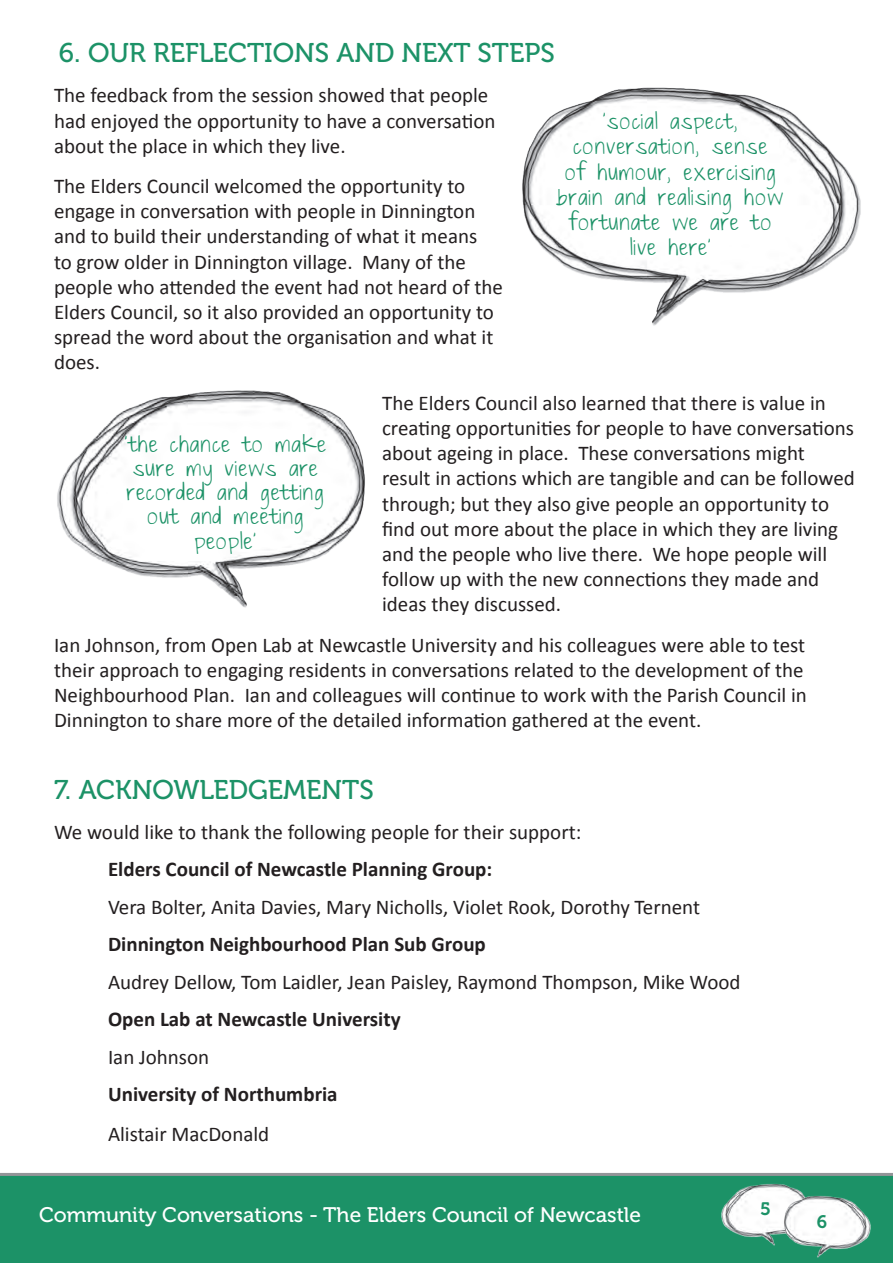
<style>
.page{position:relative;width:893px;height:1263px;background:#fff}
.page>*{position:absolute;margin:0;border:0;box-sizing:border-box;transform-origin:0 0}
.List_Paragraph{font:27px "Museo 500";color:#1c9267}
.t1{font:21px/25.2px "Calibri";color:#231f20}
.List_Paragraph-2{font:21px/25.2px "Just The Way You Are";letter-spacing:.04em;color:#1c9267;text-align:center}
.t2{font:700 21px "Calibri";color:#231f20}
.t3{font:21px "Museo 500";color:#fff}
.t4{font:18px "Museo 700";color:#1c9267}
</style>
<div class="page">
<div style="left:0;top:1174px;width:893px;height:89px;background:#1c9267"></div>
<img style="left:721px;top:1183px;width:82px;height:63px">
<img style="left:783px;top:1193px;width:88px;height:64px">
<hr style="left:0;top:1173px;width:893px;height:3px;background:#939598">
<img style="left:522px;top:87px;width:339px;height:239px">
<img style="left:57px;top:390px;width:308px;height:218px">
<p class="List_Paragraph" style="left:59px;top:38px;width:497px">6. OUR REFLECTIONS AND NEXT STEPS</p>
<p class="t1" style="left:54px;top:83px;width:443px">The feedback from the session showed that people had enjoyed the opportunity to have a conversation about the place in which they live.</p>
<p class="t1" style="left:54px;top:174px;width:450px">The Elders Council welcomed the opportunity to engage in conversation with people in Dinnington and to build their understanding of what it means<br>to grow older in Dinnington village. Many of the people who attended the event had not heard of the Elders Council, so it also provided an opportunity to spread the word about the organisation and what it does.</p>
<p class="t1" style="left:382px;top:390px;width:474px">The Elders Council also learned that there is value in creating opportunities for people to have conversations about ageing in place. These conversations might result in actions which are tangible and can be followed through; but they also give people an opportunity to find out more about the place in which they are living and the people who live there. We hope people will follow up with the new connections they made and ideas they discussed.</p>
<p class="t1" style="left:54px;top:632px;width:754px">Ian Johnson, from Open Lab at Newcastle University and his colleagues were able to test their approach to engaging residents in conversations related to the development of the Neighbourhood Plan. Ian and colleagues will continue to work with the Parish Council in Dinnington to share more of the detailed information gathered at the event.</p>
<p class="List_Paragraph-2" style="left:558px;top:109px;width:227px">‘social aspect, conversation, sense<br>of humour, exercising brain and realising how fortunate we are to live here’</p>
<p class="List_Paragraph-2" style="left:125px;top:433px;width:203px;line-height:24.2px">‘the chance to make sure my views are recorded and getting out and meeting people’</p>
<p class="List_Paragraph" style="left:54px;top:774px;width:321px">7. ACKNOWLEDGEMENTS</p>
<p class="t1" style="left:54px;top:819px;width:529px">We would like to thank the following people for their support:</p>
<p class="t2" style="left:108px;top:856px;width:386px">Elders Council of Newcastle Planning Group:</p>
<p class="t1" style="left:108px;top:894px;width:594px">Vera Bolter, Anita Davies, Mary Nicholls, Violet Rook, Dorothy Ternent</p>
<p class="t2" style="left:108px;top:931px;width:379px">Dinnington Neighbourhood Plan Sub Group</p>
<p class="t1" style="left:108px;top:969px;width:634px">Audrey Dellow, Tom Laidler, Jean Paisley, Raymond Thompson, Mike Wood</p>
<p class="t2" style="left:108px;top:1006px;width:294px">Open Lab at Newcastle University</p>
<p class="t1" style="left:108px;top:1044px;width:103px">Ian Johnson</p>
<p class="t2" style="left:108px;top:1081px;width:231px">University of Northumbria</p>
<p class="t1" style="left:108px;top:1122px;width:163px">Alistair MacDonald</p>
<p class="t4" style="left:760px;top:1199px;width:12px">5</p>
<p class="t3" style="left:39px;top:1203px;width:604px">Community Conversations - The Elders Council of Newcastle</p>
<p class="t4" style="left:817px;top:1212px;width:12px">6</p>
</div>
